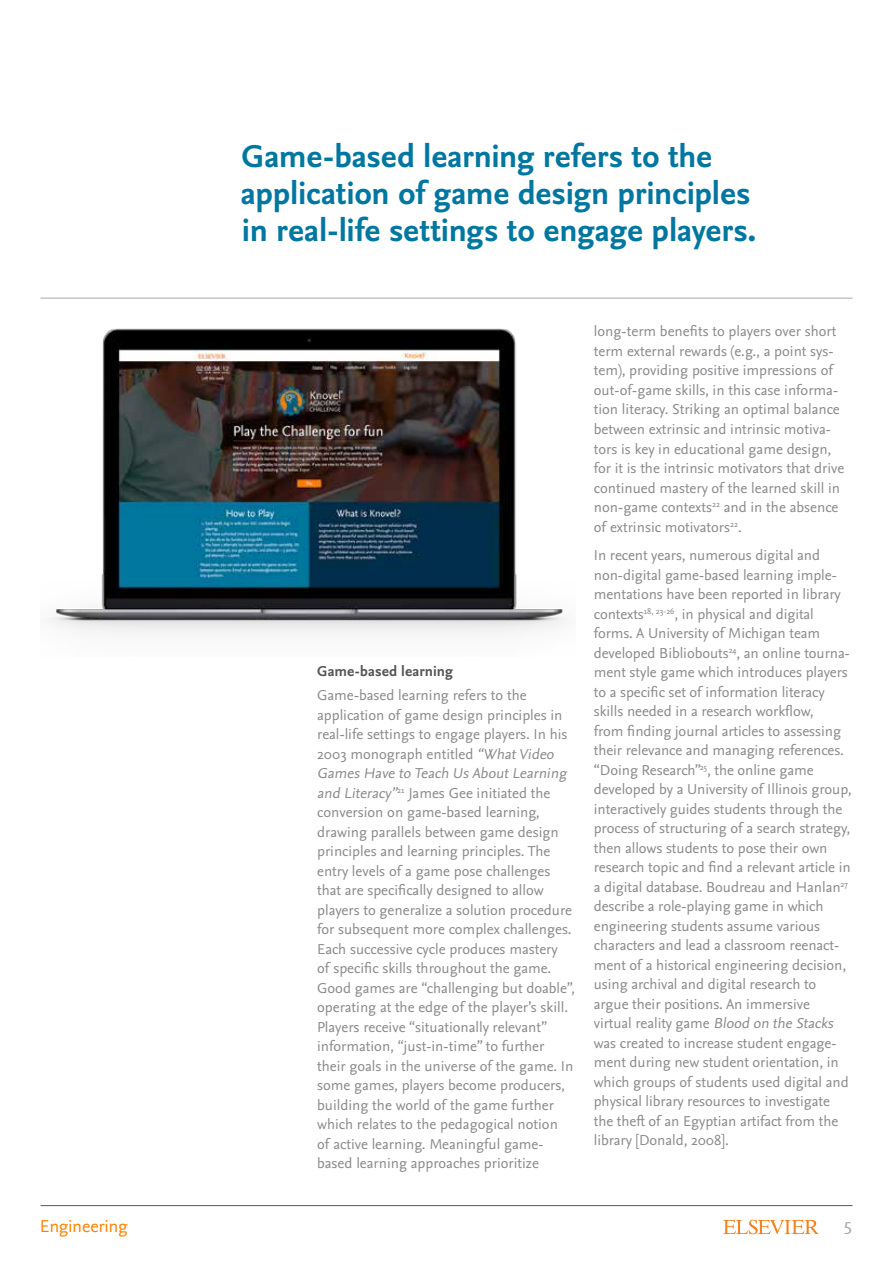
<style>
.page{position:relative;width:893px;height:1263px;background:#fff}
.page>*{position:absolute;margin:0;border:0;box-sizing:border-box;transform-origin:0 0}
.t1{font:700 33px/37.2px "Nexus Sans OT";letter-spacing:-.005em;color:#0077a0}
.t2{font:18px "Nexus Sans OT";letter-spacing:-.015em;color:#ff8300}
.t3{font:18px "Nexus Sans OT";color:#a9a8a9}
.t4{font:15px/19.5px "Nexus Sans OT";color:#8a8a8d}
.t5{font:700 15px "Nexus Sans OT";letter-spacing:.005em;color:#55565a}
</style>
<div class="page">
<hr style="left:40px;top:1205px;width:812px;height:1px;background:#58595b">
<svg style="left:723px;top:1219px;width:96px;height:15px"></svg>
<hr style="left:40px;top:298px;width:812px;height:1px;background:#a9a8a9">
<img style="left:48px;top:328px;width:519px;height:306px">
<h1 class="t1" style="left:241px;top:139px;width:517px">Game-based learning refers to the application of game design principles in real-life settings to engage players.</h1>
<p class="t5" style="left:317px;top:663px;width:137px">Game-based learning</p>
<p class="t4" style="left:317px;top:686px;width:259px">Game-based learning refers to the application of game design principles in real-life settings to engage players. In his 2003 monograph entitled “WhatVideo Games Have to Teach Us About Learning and Literacy”<sup>21</sup> James Gee initiated the conversion on game-based learning, drawing parallels between game design principles and learning principles. The entry levels of a game pose challenges that are specifically designed to allow players to generalize a solution procedure for subsequent more complex challenges.<br>Each successive cycle produces mastery<br>of specific skills throughout the game.<br>Good games are “challenging but doable”, operating at the edge of the player’s skill.<br>Players receive “situationally relevant” information, “just-in-time” to further their goals in the universe of the game. In some games, players become producers, building the world of the game further which relates to the pedagogical notion<br>of active learning. Meaningful game&shy;based learning approaches prioritize</p>
<p class="t4" style="left:594px;top:322px;width:252px">long-term benefits to players over short term external rewards (e.g., a point sys&shy;tem), providing positive impressions of out-of-game skills, in this case informa&shy;tion literacy. Striking an optimal balance between extrinsic and intrinsic motiva&shy;tors is key in educational game design, for it is the intrinsic motivators that drive continued mastery of the learned skill in non-game contexts<sup>22</sup> and in the absence of extrinsic motivators<sup>22</sup>.</p>
<p class="t4" style="left:594px;top:546px;width:259px">In recent years, numerous digital and non-digital game-based learning imple&shy;mentations have been reported in library contexts<sup>18,</sup> <sup>23-26</sup>, in physical and digital forms. A University of Michigan team developed Bibliobouts<sup>24</sup>, an online tourna&shy;ment style game which introduces players to a specific set of information literacy skills needed in a research workflow,<br>from finding journal articles to assessing their relevance and managing references. “Doing Research”<sup>25</sup>, the online game developed by a University of Illinois group, interactively guides students through the process of structuring of a search strategy, then allows students to pose their own research topic and find a relevant article in a digital database. Boudreau and Hanlan<sup>27 </sup>describe a role-playing game in which engineering students assume various characters and lead a classroom reenact&shy;ment of a historical engineering decision, using archival and digital research to argue their positions. An immersive virtual reality game Blood on the Stacks was created to increase student engage&shy;ment during new student orientation, in which groups of students used digital and physical library resources to investigate the theft of an Egyptian artifact from the library [Donald, 2008].</p>
<p class="t2" style="left:40px;top:1216px;width:89px">Engineering</p>
<p class="t3" style="left:843px;top:1217px;width:10px">5</p>
</div>
